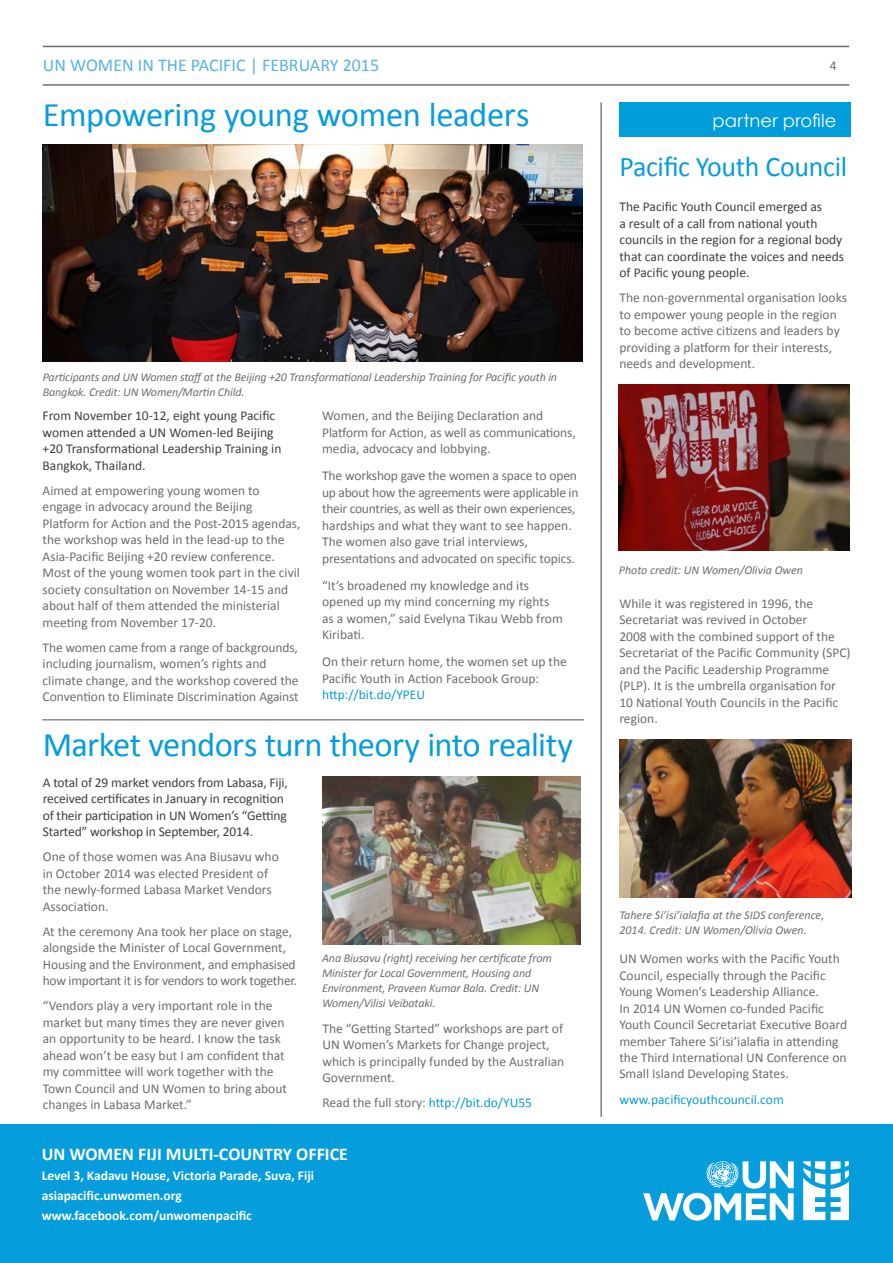
<style>
.page{position:relative;width:893px;height:1263px;background:#fff}
.page>*{position:absolute;margin:0;border:0;box-sizing:border-box;transform-origin:0 0}
.t1{font:34.5px "Calibri";letter-spacing:-.015em;color:#069ddc}
.t2{font:28.5px "Calibri";letter-spacing:-.01em;color:#069ddc}
.t3{font:18px "Calibri";color:#57b2e4}
.t4{font:700 18px "Calibri";color:#fff}
.Intro_paragraph{font:18px "Century Gothic";letter-spacing:.005em;color:#fff}
.Body_copy{font:13.5px/16.5px "Calibri";color:#6c6d70}
.Intro_paragraph-2{font:13.5px/16.5px "Calibri";color:#6c6d70}
.Intro_paragraph-3{font:13.5px/16.5px "Calibri";color:#3e3e3f}
.t5{font:700 13.5px "Calibri";color:#fff}
.Body_copy-2{font:13.5px "Calibri";color:#069ddc}
.Intro_paragraph-4{font:13.5px "Calibri";color:#069ddc}
.t6{font:italic 12px/15px "Calibri";letter-spacing:-.01em;color:#6c6d70}
.s1{color:#069ddc}
.s2{color:#6c6d70}
</style>
<div class="page">
<hr style="left:43px;top:84px;width:806px;height:2px;background:#6c6d70">
<hr style="left:43px;top:46px;width:806px;height:1px;background:#6c6d70">
<img style="left:322px;top:776px;width:258px;height:169px">
<img style="left:43px;top:145px;width:540px;height:217px">
<hr style="left:601px;top:102px;width:1px;height:1015px;background:#3e3e3f">
<hr style="left:42px;top:719px;width:542px;height:1px;background:#3e3e3f">
<img style="left:618px;top:385px;width:232px;height:166px">
<img style="left:619px;top:740px;width:232px;height:157px">
<div style="left:0;top:1124px;width:893px;height:139px;background:#069ddc"></div>
<svg style="left:643px;top:1161px;width:151px;height:60px"></svg>
<svg style="left:803px;top:1161px;width:22px;height:59px"></svg>
<svg style="left:831px;top:1161px;width:17px;height:59px"></svg>
<div style="left:619px;top:102px;width:232px;height:35px;background:#009ddc"></div>
<p class="t3" style="left:43px;top:54px;width:338px">UN WOMEN IN THE PACIFIC | FEBRUARY 2015</p>
<p class="t1" style="left:43px;top:92px;width:488px">Empowering young women leaders</p>
<p class="t6" style="left:43px;top:369px;width:516px">Participants and UN Women staff at the Beijing +20 Transformational Leadership Training for Pacific youth in<br>Bangkok. Credit: UN Women/Martin Child.</p>
<p class="Intro_paragraph-3" style="left:43px;top:407px;width:240px">From November 10-12, eight young Pacific women attended a UN Women-led Beijing +20 Transformational Leadership Training in Bangkok, Thailand.</p>
<p class="Body_copy" style="left:43px;top:482px;width:259px">Aimed at empowering young women to engage in advocacy around the Beijing Platform for Action and the Post-2015 agendas, the workshop was held in the lead-up to the Asia-Pacific Beijing +20 review conference.<br>Most of the young women took part in the civil society consultation on November 14-15 and about half of them attended the ministerial meeting from November 17-20.</p>
<p class="Body_copy" style="left:43px;top:639px;width:258px">The women came from a range of backgrounds, including journalism, women’s rights and climate change, and the workshop covered the Convention to Eliminate Discrimination Against</p>
<p class="Body_copy" style="left:322px;top:407px;width:255px">Women, and the Beijing Declaration and<br>Platform for Action, as well as communications, media, advocacy and lobbying.</p>
<p class="Body_copy" style="left:322px;top:467px;width:258px">The workshop gave the women a space to open up about how the agreements were applicable in their countries, as well as their own experiences, hardships and what they want to see happen.<br>The women also gave trial interviews, presentations and advocated on specific topics.</p>
<p class="Body_copy" style="left:322px;top:577px;width:242px">“It’s broadened my knowledge and its opened up my mind concerning my rights as a women,” said Evelyna Tikau Webb from<br>Kiribati.</p>
<p class="Body_copy" style="left:322px;top:654px;width:246px">On their return home, the women set up the<br>Pacific Youth in Action Facebook Group: <span class="s1">http://bit.do/YPEU</span></p>
<p class="t1" style="left:43px;top:723px;width:532px">Market vendors turn theory into reality</p>
<p class="Intro_paragraph-3" style="left:43px;top:774px;width:247px">A total of 29 market vendors from Labasa, Fiji, received certificates in January in recognition of their participation in UN Women’s “Getting Started” workshop in September, 2014.</p>
<p class="Body_copy" style="left:43px;top:848px;width:238px">One of those women was Ana Biusavu who in October 2014 was elected President of the newly-formed Labasa Market Vendors<br>Association.</p>
<p class="Body_copy" style="left:43px;top:923px;width:256px">At the ceremony Ana took her place on stage, alongside the Minister of Local Government, Housing and the Environment, and emphasised how important it is for vendors to work together.</p>
<p class="Body_copy" style="left:43px;top:997px;width:246px">“Vendors play a very important role in the market but many times they are never given an opportunity to be heard. I know the task ahead won’t be easy but I am confident that my committee will work together with the Town Council and UN Women to bring about changes in Labasa Market.”</p>
<p class="t6" style="left:322px;top:950px;width:231px">Ana Biusavu (right) receiving her certificate from Minister for Local Government, Housing and Environment, Praveen Kumar Bala. Credit: UN Women/Vilisi Veibataki.</p>
<p class="Body_copy" style="left:322px;top:1020px;width:243px">The “Getting Started” workshops are part of UN Women’s Markets for Change project, which is principally funded by the Australian Government.</p>
<p class="Body_copy-2" style="left:322px;top:1094px;width:211px"><span class="s2">Read the full story:</span> http://bit.do/YU55</p>
<p class="t4" style="left:42px;top:1143px;width:308px">UN WOMEN FIJI MULTI-COUNTRY OFFICE</p>
<p class="t5" style="left:42px;top:1167px;width:274px">Level 3, Kadavu House, Victoria Parade, Suva, Fiji</p>
<p class="t5" style="left:42px;top:1187px;width:142px">asiapacific.unwomen.org</p>
<p class="t5" style="left:42px;top:1206px;width:212px">www.facebook.com/unwomenpacific</p>
<p class="Body_copy" style="left:830px;top:58px;width:8px">4</p>
<p class="Intro_paragraph" style="left:712px;top:108px;width:126px">partner profile</p>
<p class="t2" style="left:619px;top:149px;width:229px">Pacific Youth Council</p>
<p class="Intro_paragraph-3" style="left:619px;top:199px;width:226px">The Pacific Youth Council emerged as<br>a result of a call from national youth councils in the region for a regional body that can coordinate the voices and needs of Pacific young people.</p>
<p class="Intro_paragraph-2" style="left:619px;top:290px;width:229px">The non-governmental organisation looks to empower young people in the region to become active citizens and leaders by providing a platform for their interests, needs and development.</p>
<p class="t6" style="left:619px;top:562px;width:186px">Photo credit: UN Women/Olivia Owen</p>
<p class="Intro_paragraph-2" style="left:619px;top:595px;width:233px">While it was registered in 1996, the Secretariat was revived in October<br>2008 with the combined support of the Secretariat of the Pacific Community (SPC) and the Pacific Leadership Programme (PLP). It is the umbrella organisation for 10 National Youth Councils in the Pacific region.</p>
<p class="t6" style="left:619px;top:907px;width:206px">Tahere Si’isi’ialafia at the SIDS conference,<br>2014. Credit: UN Women/Olivia Owen.</p>
<p class="Intro_paragraph-2" style="left:619px;top:950px;width:229px">UN Women works with the Pacific Youth Council, especially through the Pacific Young Women’s Leadership Alliance.<br>In 2014 UN Women co-funded Pacific Youth Council Secretariat Executive Board member Tahere Si’isi’ialafia in attending the Third International UN Conference on Small Island Developing States.</p>
<p class="Intro_paragraph-4" style="left:619px;top:1090px;width:166px">www.pacificyouthcouncil.com</p>
</div>
